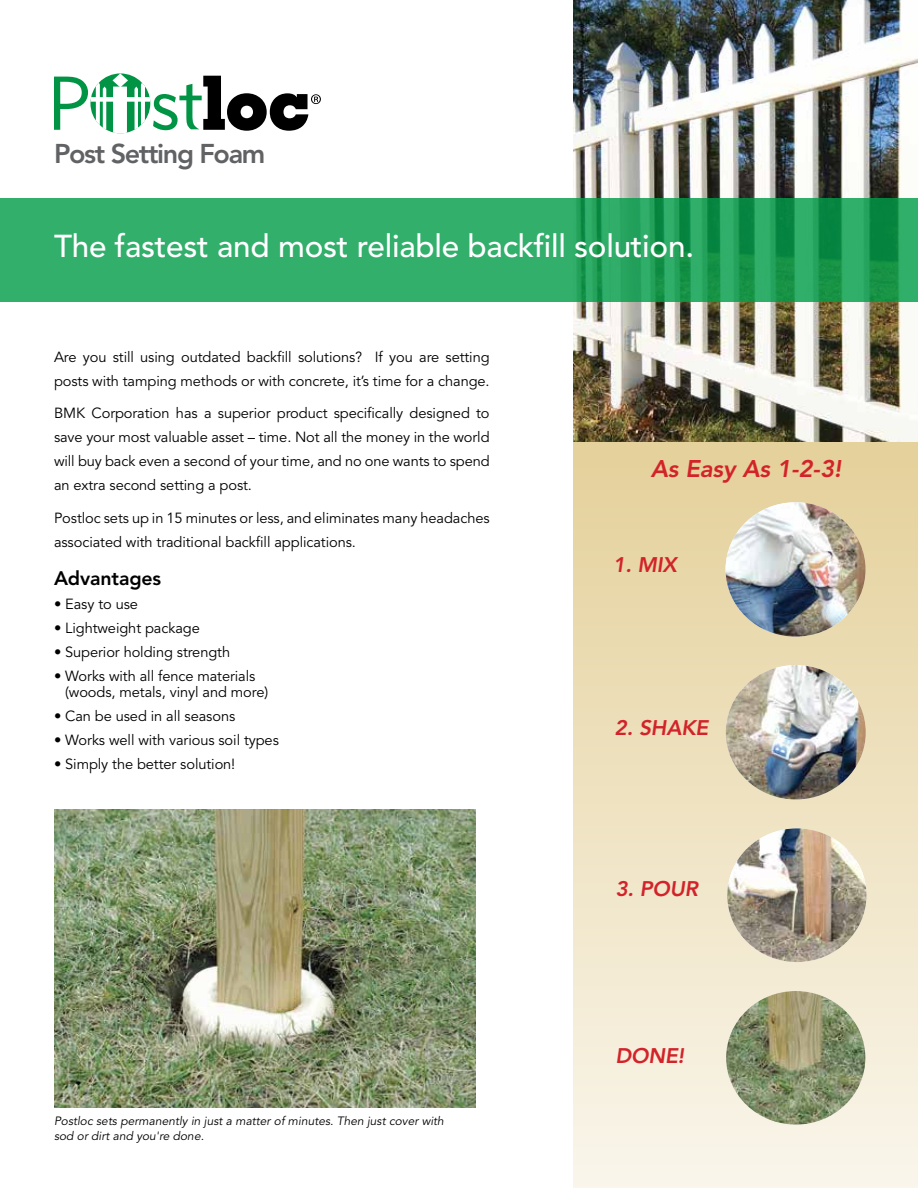
<style>
.page{position:relative;width:918px;height:1188px;background:#fff}
.page>*{position:absolute;margin:0;border:0;box-sizing:border-box;transform-origin:0 0}
.t1{font:500 31.5px "Avenir";letter-spacing:-.01em;color:#fff}
.t2{font:800 27px "Avenir";letter-spacing:-.05em;color:#616264}
.t3{font:italic 800 24px "Avenir";letter-spacing:-.005em;color:#d2232a}
.t4{font:italic 800 21px "Avenir";letter-spacing:-.005em;color:#d2232a}
.t5{font:800 19.5px "Avenir";letter-spacing:-.005em;color:#000}
.t6{font:14.7px/24px "Avenir";letter-spacing:-.005em;color:#000}
.t7{font:italic 12px/15px "Avenir";color:#000}
</style>
<div class="page">
<img style="left:574px;top:0;width:344px;height:443px">
<div style="left:573px;top:443px;width:345px;height:745px;background:linear-gradient(to bottom,#e4d09a,#f9f6eb)"></div>
<svg style="left:0;top:198px;width:918px;height:104px;background:#2aa864"></svg>
<svg style="left:54px;top:73px;width:267px;height:60px"></svg>
<img style="left:727px;top:828px;width:140px;height:134px">
<img style="left:726px;top:502px;width:140px;height:135px">
<img style="left:726px;top:665px;width:140px;height:135px">
<img style="left:726px;top:991px;width:139px;height:134px">
<img style="left:54px;top:809px;width:422px;height:299px">
<h2 class="t2" style="left:54px;top:138px;width:213px">Post Setting Foam</h2>
<h1 class="t1" style="left:54px;top:228px;width:642px">The fastest and most reliable backfill solution.</h1>
<p class="t6" style="left:54px;top:345px;width:437px">Are you still using outdated backfill solutions? If you are setting posts with tamping methods or with concrete, it’s time for a change.</p>
<p class="t6" style="left:54px;top:402px;width:437px;text-align:justify">BMK Corporation has a superior product specifically designed to save your most valuable asset – time. Not all the money in the world will buy back even a second of your time, and no one wants to spend an extra second setting a post.</p>
<p class="t6" style="left:54px;top:506px;width:437px">Postloc sets up in 15 minutes or less, and eliminates many headaches associated with traditional backfill applications.</p>
<h3 class="t5" style="left:54px;top:567px;width:109px">Advantages</h3>
<p class="t6" style="left:54px;top:592px;width:86px">• Easy to use</p>
<p class="t6" style="left:54px;top:616px;width:147px">• Lightweight package</p>
<p class="t6" style="left:54px;top:640px;width:178px">• Superior holding strength</p>
<p class="t6" style="left:65px;top:668px;width:204px;line-height:16.5px;text-indent:-11px">• Works with all fence materials (woods, metals, vinyl and more)</p>
<p class="t6" style="left:54px;top:705px;width:183px">• Can be used in all seasons</p>
<p class="t6" style="left:54px;top:729px;width:226px">• Works well with various soil types</p>
<p class="t6" style="left:54px;top:753px;width:183px">• Simply the better solution!</p>
<p class="t7" style="left:54px;top:1114px;width:391px">Postloc sets permanently in just a matter of minutes. Then just cover with sod or dirt and you're done.</p>
<h3 class="t3" style="left:651px;top:454px;width:192px">As Easy As 1-2-3!</h3>
<h3 class="t4" style="left:613px;top:552px;width:65px">1. MIX</h3>
<h3 class="t4" style="left:615px;top:715px;width:95px">2. SHAKE</h3>
<h3 class="t4" style="left:615px;top:876px;width:84px">3. POUR</h3>
<h3 class="t4" style="left:615px;top:1043px;width:70px">DONE!</h3>
</div>
